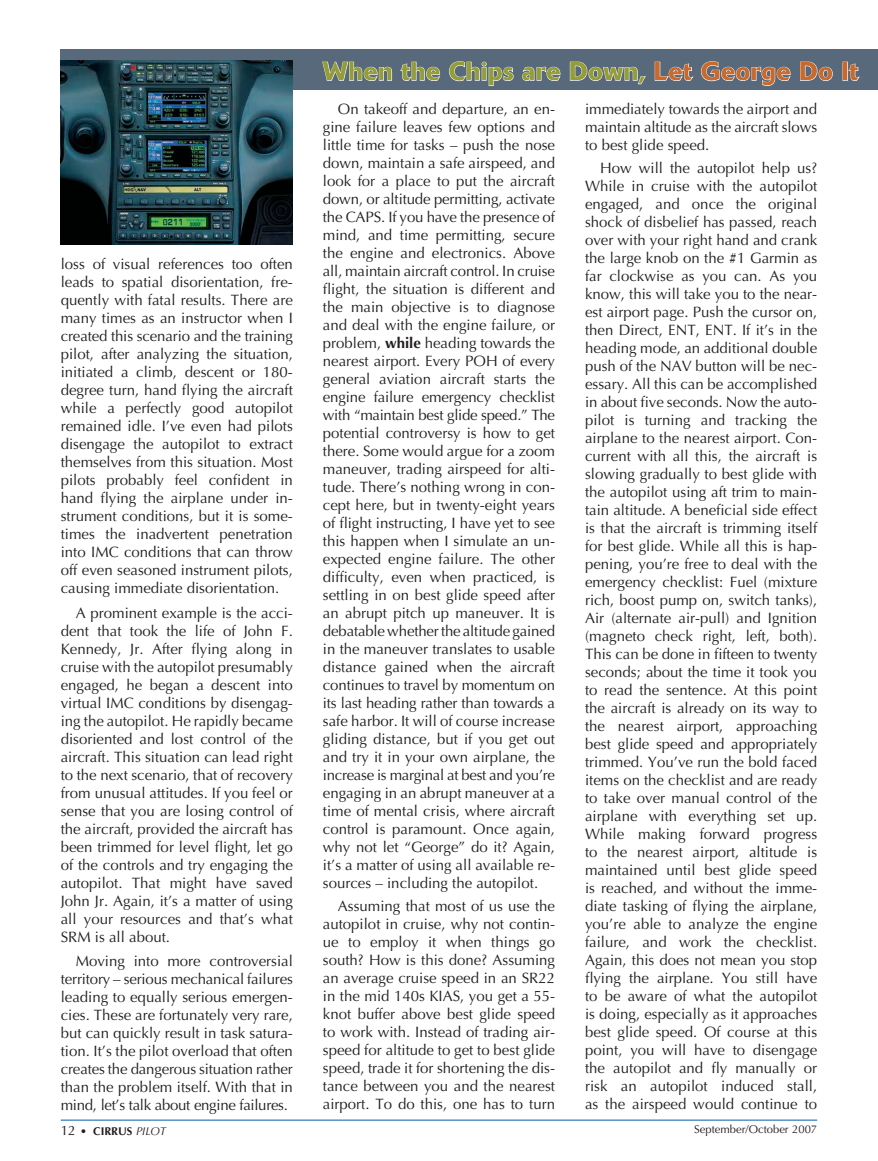
<style>
.page{position:relative;width:878px;height:1161px;background:#fff}
.page>*{position:absolute;margin:0;border:0;box-sizing:border-box;transform-origin:0 0}
.t1{font:500 25.5px "Delta";letter-spacing:.03em;color:#959d36}
.t2{font:15px/18px "Optima";color:#231f20;text-align:justify}
.t3{font:11.25px "Optima";color:#231f20}
.t4{font:700 11.25px "Optima";color:#231f20}
.s1{color:#c9692c}
.s2{font-weight:700}
.s3{font-weight:400;font-size:13.5px}
.s4{font-weight:400}
.s5{font-weight:400;font-style:italic}
</style>
<div class="page">
<hr style="left:61px;top:1120px;width:756px;height:1px;background:#015aaa">
<div style="left:61px;top:50px;width:817px;height:40px;background:#58697b"></div>
<svg style="left:322px;top:61px;width:70px;height:20px"></svg>
<svg style="left:400px;top:61px;width:40px;height:20px"></svg>
<svg style="left:449px;top:61px;width:65px;height:25px"></svg>
<svg style="left:522px;top:66px;width:39px;height:15px"></svg>
<svg style="left:569px;top:61px;width:77px;height:24px"></svg>
<svg style="left:654px;top:61px;width:39px;height:20px"></svg>
<svg style="left:701px;top:61px;width:90px;height:25px"></svg>
<svg style="left:800px;top:61px;width:33px;height:20px"></svg>
<div style="left:842px;top:62px;width:6px;height:19px;border:1px solid #fff"></div>
<svg style="left:847px;top:63px;width:12px;height:18px"></svg>
<img style="left:61px;top:60px;width:232px;height:184px">
<p class="t2" style="left:61px;top:255px;width:234px">loss of visual references too often leads to spatial disorientation, fre&shy;quently with fatal results. There are many times as an instructor when I created this scenario and the training pilot, after analyzing the situation, initiated a climb, descent or 180- degree turn, hand flying the aircraft while a perfectly good autopilot remained idle. I’ve even had pilots disengage the autopilot to extract themselves from this situation. Most pilots probably feel confident in hand flying the airplane under in&shy;strument conditions, but it is some&shy;times the inadvertent penetration into IMC conditions that can throw off even seasoned instrument pilots, causing immediate disorientation.</p>
<p class="t2" style="left:61px;top:604px;width:234px;text-indent:15px">A prominent example is the acci&shy;dent that took the life of John F.<br>Kennedy, Jr. After flying along in cruise with the autopilot presumably engaged, he began a descent into virtual IMC conditions by disengag&shy;ing the autopilot. He rapidly became disoriented and lost control of the aircraft. This situation can lead right to the next scenario, that of recovery from unusual attitudes. If you feel or sense that you are losing control of the aircraft, provided the aircraft has been trimmed for level flight, let go of the controls and try engaging the autopilot. That might have saved John Jr. Again, it’s a matter of using all your resources and that’s what SRM is all about.</p>
<p class="t2" style="left:61px;top:953px;width:234px;text-indent:15px">Moving into more controversial territory – serious mechanical failures leading to equally serious emergen&shy;cies. These are fortunately very rare, but can quickly result in task satura&shy;tion. It’s the pilot overload that often creates the dangerous situation rather than the problem itself. With that in mind, let’s talk about engine failures.</p>
<p class="t1" style="left:323px;top:56px;width:537px">When the Chips are Down, <span class="s1">Let George Do It</span></p>
<p class="t2" style="left:323px;top:100px;width:234px;text-indent:15px">On takeoff and departure, an en&shy;gine failure leaves few options and little time for tasks – push the nose down, maintain a safe airspeed, and look for a place to put the aircraft down, or altitude permitting, activate the CAPS. If you have the presence of mind, and time permitting, secure the engine and electronics. Above all, maintain aircraft control. In cruise flight, the situation is different and the main objective is to diagnose and deal with the engine failure, or problem, <span class="s2">while</span> heading towards the nearest airport. Every POH of every general aviation aircraft starts the engine failure emergency checklist with “maintain best glide speed.” The potential controversy is how to get there. Some would argue for a zoom maneuver, trading airspeed for alti&shy;tude. There’s nothing wrong in con&shy;cept here, but in twenty-eight years of flight instructing, I have yet to see this happen when I simulate an un&shy;expected engine failure. The other difficulty, even when practiced, is settling in on best glide speed after an abrupt pitch up maneuver. It is debatable whether the altitude gained in the maneuver translates to usable distance gained when the aircraft continues to travel by momentum on its last heading rather than towards a safe harbor. It will of course increase gliding distance, but if you get out and try it in your own airplane, the increase is marginal at best and you’re engaging in an abrupt maneuver at a time of mental crisis, where aircraft control is paramount. Once again, why not let “George” do it? Again, it’s a matter of using all available re&shy;sources – including the autopilot.</p>
<p class="t2" style="left:323px;top:897px;width:234px;text-indent:15px">Assuming that most of us use the autopilot in cruise, why not contin&shy;ue to employ it when things go south? How is this done? Assuming an average cruise speed in an SR22 in the mid 140s KIAS, you get a 55- knot buffer above best glide speed to work with. Instead of trading air&shy;speed for altitude to get to best glide speed, trade it for shortening the dis&shy;tance between you and the nearest airport. To do this, one has to turn</p>
<p class="t2" style="left:585px;top:100px;width:234px">immediately towards the airport and maintain altitude as the aircraft slows to best glide speed.</p>
<p class="t2" style="left:585px;top:159px;width:234px;text-indent:15px">How will the autopilot help us?<br>While in cruise with the autopilot engaged, and once the original shock of disbelief has passed, reach over with your right hand and crank the large knob on the #1 Garmin as far clockwise as you can. As you know, this will take you to the near&shy;est airport page. Push the cursor on, then Direct, ENT, ENT. If it’s in the heading mode, an additional double push of the NAV button will be nec&shy;essary. All this can be accomplished in about five seconds. Now the auto&shy;pilot is turning and tracking the airplane to the nearest airport. Con&shy;current with all this, the aircraft is slowing gradually to best glide with the autopilot using aft trim to main&shy;tain altitude. A beneficial side effect is that the aircraft is trimming itself for best glide. While all this is hap&shy;pening, you’re free to deal with the emergency checklist: Fuel (mixture rich, boost pump on, switch tanks), Air (alternate air-pull) and Ignition (magneto check right, left, both).<br>This can be done in fifteen to twenty seconds; about the time it took you to read the sentence. At this point the aircraft is already on its way to the nearest airport, approaching best glide speed and appropriately trimmed. You’ve run the bold faced items on the checklist and are ready to take over manual control of the airplane with everything set up.<br>While making forward progress to the nearest airport, altitude is maintained until best glide speed is reached, and without the imme&shy;diate tasking of flying the airplane, you’re able to analyze the engine failure, and work the checklist.<br>Again, this does not mean you stop flying the airplane. You still have to be aware of what the autopilot is doing, especially as it approaches best glide speed. Of course at this point, you will have to disengage the autopilot and fly manually or risk an autopilot induced stall, as the airspeed would continue to</p>
<p class="t4" style="left:61px;top:1124px;width:107px"><span class="s3">12</span> <span class="s4">•</span> CIRRUS <span class="s5">PILOT</span></p>
<p class="t3" style="left:694px;top:1123px;width:124px">September/October 2007</p>
</div>
